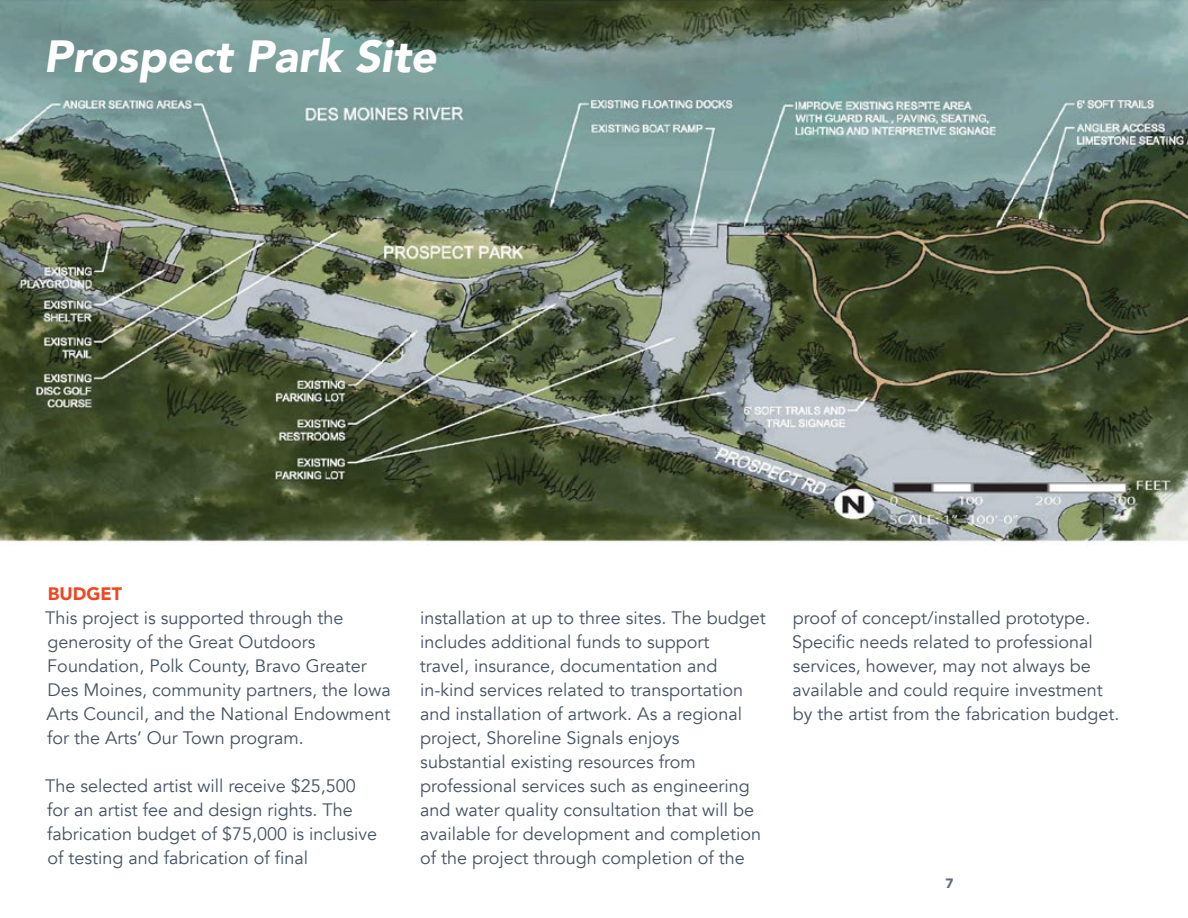
<style>
.page{position:relative;width:1188px;height:918px;background:#fff}
.page>*{position:absolute;margin:0;border:0;box-sizing:border-box;transform-origin:0 0}
.t1{font:italic 900 45px "Avenir";color:#fff}
.t2{font:18px/24px "Avenir";color:#455263}
.t3{font:900 18px "Avenir";color:#ef4623}
.t4{font:900 13.5px "Avenir";color:#5f6b7a}
</style>
<div class="page">
<img style="left:0;top:0;width:1188px;height:545px">
<h1 class="t1" style="left:44px;top:19px;width:394px">Prospect Park Site</h1>
<p class="t3" style="left:48px;top:578px;width:76px">BUDGET</p>
<p class="t2" style="left:45px;top:606px;width:347px">This project is supported through the generosity of the Great Outdoors Foundation, Polk County, Bravo Greater Des Moines, community partners, the Iowa Arts Council, and the National Endowment for the Arts’ Our Town program.</p>
<p class="t2" style="left:45px;top:774px;width:334px">The selected artist will receive $25,500 for an artist fee and design rights. The fabrication budget of $75,000 is inclusive of testing and fabrication of final</p>
<p class="t2" style="left:420px;top:606px;width:348px">installation at up to three sites. The budget includes additional funds to support<br>travel, insurance, documentation and in-kind services related to transportation and installation of artwork. As a regional project, Shoreline Signals enjoys substantial existing resources from professional services such as engineering and water quality consultation that will be available for development and completion of the project through completion of the</p>
<p class="t2" style="left:792px;top:606px;width:329px">proof of concept/installed prototype.<br>Specific needs related to professional services, however, may not always be available and could require investment by the artist from the fabrication budget.</p>
<p class="t4" style="left:946px;top:872px;width:9px">7</p>
</div>
